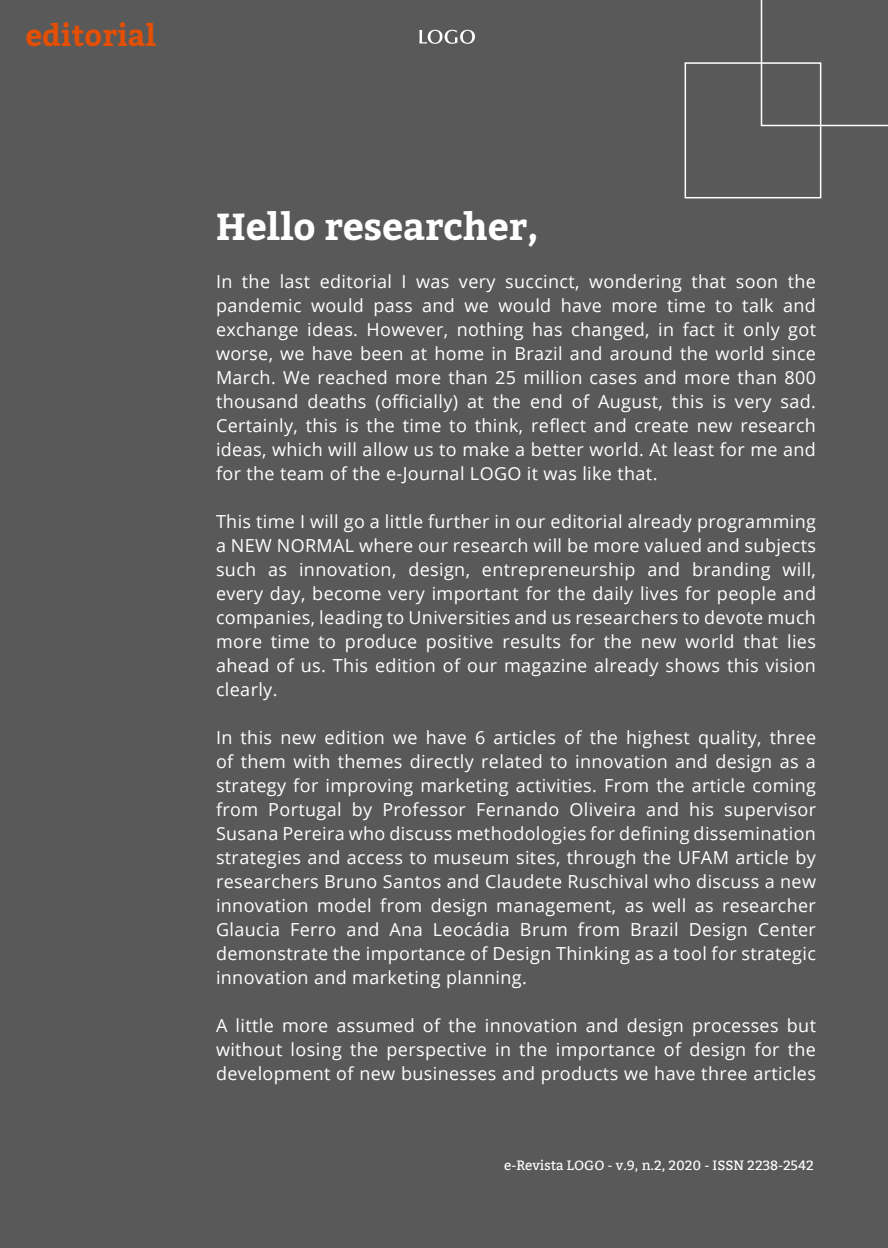
<style>
.page{position:relative;width:888px;height:1248px;background:#595959}
.page>*{position:absolute;margin:0;border:0;box-sizing:border-box;transform-origin:0 0}
.t1{font:700 37.5px "Bitter";color:#fff}
.t2{font:700 30px "Bitter";color:#e34f05}
.t3{font:18px/24px "Open Sans";letter-spacing:.02em;color:#fff;text-align:justify}
.t4{font:13.5px "Bitter";color:#fff}
</style>
<div class="page">
<svg style="left:419px;top:30px;width:56px;height:14px"></svg>
<svg style="left:761px;top:0;width:127px;height:126px"></svg>
<div style="left:685px;top:62px;width:136px;height:136px;border:2px solid #fff"></div>
<h2 class="t2" style="left:25px;top:20px;width:133px">editorial</h2>
<h1 class="t1" style="left:216px;top:208px;width:324px">Hello researcher,</h1>
<p class="t3" style="left:216px;top:271px;width:602px">In the last editorial I was very succinct, wondering that soon the pandemic would pass and we would have more time to talk and exchange ideas. However, nothing has changed, in fact it only got worse, we have been at home in Brazil and around the world since March. We reached more than 25 million cases and more than 800 thousand deaths (officially) at the end of August, this is very sad.<br>Certainly, this is the time to think, reflect and create new research ideas, which will allow us to make a better world. At least for me and for the team of the e-Journal LOGO it was like that.</p>
<p class="t3" style="left:216px;top:511px;width:602px">This time I will go a little further in our editorial already programming a NEW NORMAL where our research will be more valued and subjects such as innovation, design, entrepreneurship and branding will, every day, become very important for the daily lives for people and companies, leading to Universities and us researchers to devote much more time to produce positive results for the new world that lies ahead of us. This edition of our magazine already shows this vision clearly.</p>
<p class="t3" style="left:216px;top:727px;width:602px">In this new edition we have 6 articles of the highest quality, three of them with themes directly related to innovation and design as a strategy for improving marketing activities. From the article coming from Portugal by Professor Fernando Oliveira and his supervisor Susana Pereira who discuss methodologies for defining dissemination strategies and access to museum sites, through the UFAM article by researchers Bruno Santos and Claudete Ruschival who discuss a new innovation model from design management, as well as researcher Glaucia Ferro and Ana Leocádia Brum from Brazil Design Center demonstrate the importance of Design Thinking as a tool for strategic innovation and marketing planning.</p>
<p class="t3" style="left:216px;top:1013px;width:602px">A little more assumed of the innovation and design processes but without losing the perspective in the importance of design for the development of new businesses and products we have three articles</p>
<p class="t4" style="left:504px;top:1159px;width:311px">e-Revista LOGO - v.9, n.2, 2020 - ISSN 2238-2542</p>
</div>
